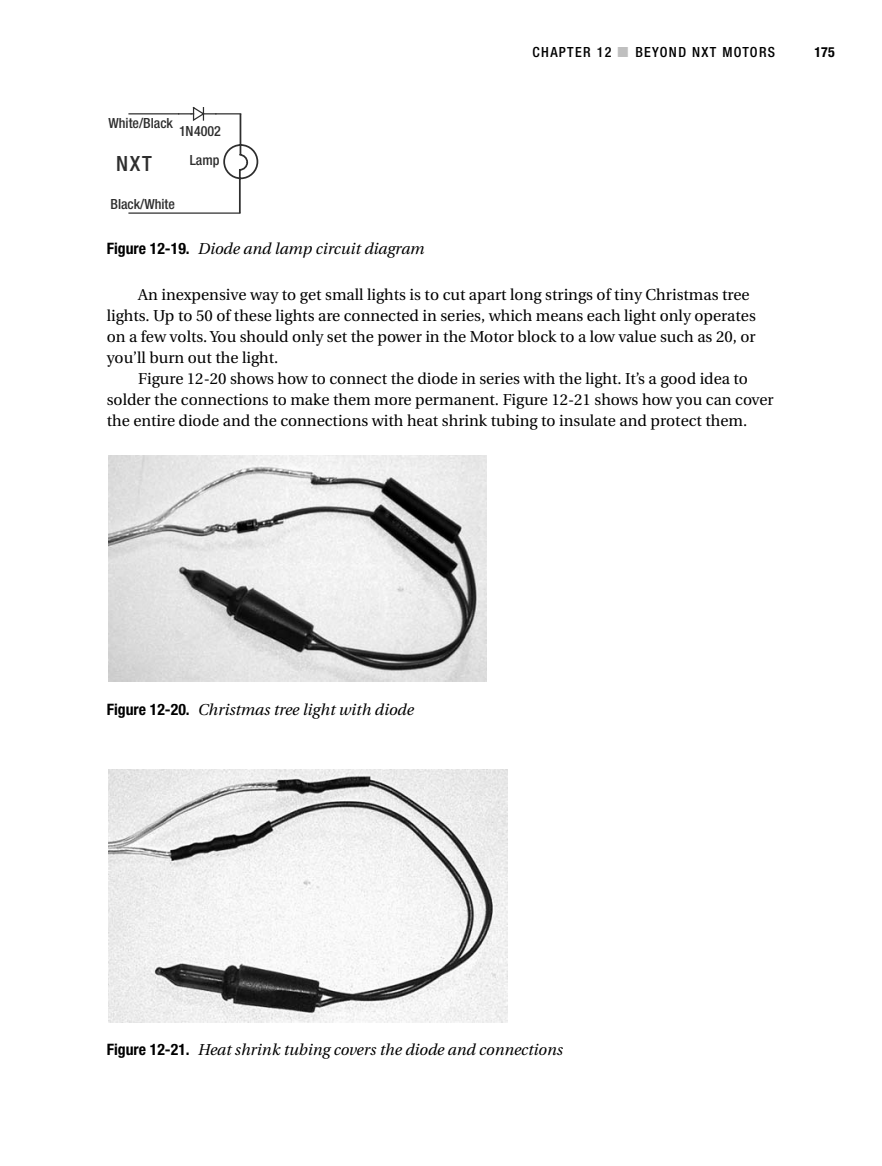
<style>
.page{position:relative;width:882px;height:1166px;background:#fff}
.page>*{position:absolute;margin:0;border:0;box-sizing:border-box;transform-origin:0 0}
.t1{font:500 condensed 21px "Helvetica Neue";color:#2e2e2e}
.t2{font:15.75px/21px "Utopia";color:#000}
.t3{font:italic 15.75px "Utopia";color:#000}
.t4{font:500 condensed 14px/29.1px "Helvetica Neue";color:#2e2e2e;text-align:right}
.t5{font:500 condensed 14px "Helvetica Neue";letter-spacing:.095em;color:#000}
.t6{font:700 condensed 14px "Helvetica Neue";color:#000}
.s1{color:#bfbfbf}
.s2{font-family:"Helvetica Neue";font-weight:700;font-style:normal;font-stretch:condensed}
</style>
<div class="page">
<svg style="left:108px;top:107px;width:400px;height:916px"></svg>
<p class="t4" style="left:108px;top:110px;width:66px">White/Black</p>
<p class="t4" style="left:179px;top:118px;width:43px">1N4002<br>Lamp</p>
<h1 class="t1" style="left:116px;top:156px;width:37px">NXT</h1>
<p class="t4" style="left:110px;top:191px;width:66px">Black/White</p>
<p class="t5" style="left:533px;top:47px;width:244px">CHAPTER 12 <span class="s1">■</span> BEYOND NXT MOTORS</p>
<p class="t6" style="left:815px;top:47px;width:22px">175</p>
<p class="t3" style="left:107px;top:242px;width:319px"><span class="s2">Figure 12-19.</span> Diode and lamp circuit diagram</p>
<p class="t2" style="left:107px;top:285px;width:651px;text-indent:32px">An inexpensive way to get small lights is to cut apart long strings of tiny Christmas tree lights. Up to 50 of these lights are connected in series, which means each light only operates on a few volts. You should only set the power in the Motor block to a low value such as 20, or you’ll burn out the light.</p>
<p class="t2" style="left:107px;top:369px;width:669px;text-indent:32px">Figure 12-20 shows how to connect the diode in series with the light. It’s a good idea to solder the connections to make them more permanent. Figure 12-21 shows how you can cover the entire diode and the connections with heat shrink tubing to insulate and protect them.</p>
<p class="t3" style="left:107px;top:703px;width:309px"><span class="s2">Figure 12-20.</span> Christmas tree light with diode</p>
<p class="t3" style="left:107px;top:1043px;width:458px"><span class="s2">Figure 12-21.</span> Heat shrink tubing covers the diode and connections</p>
</div>
